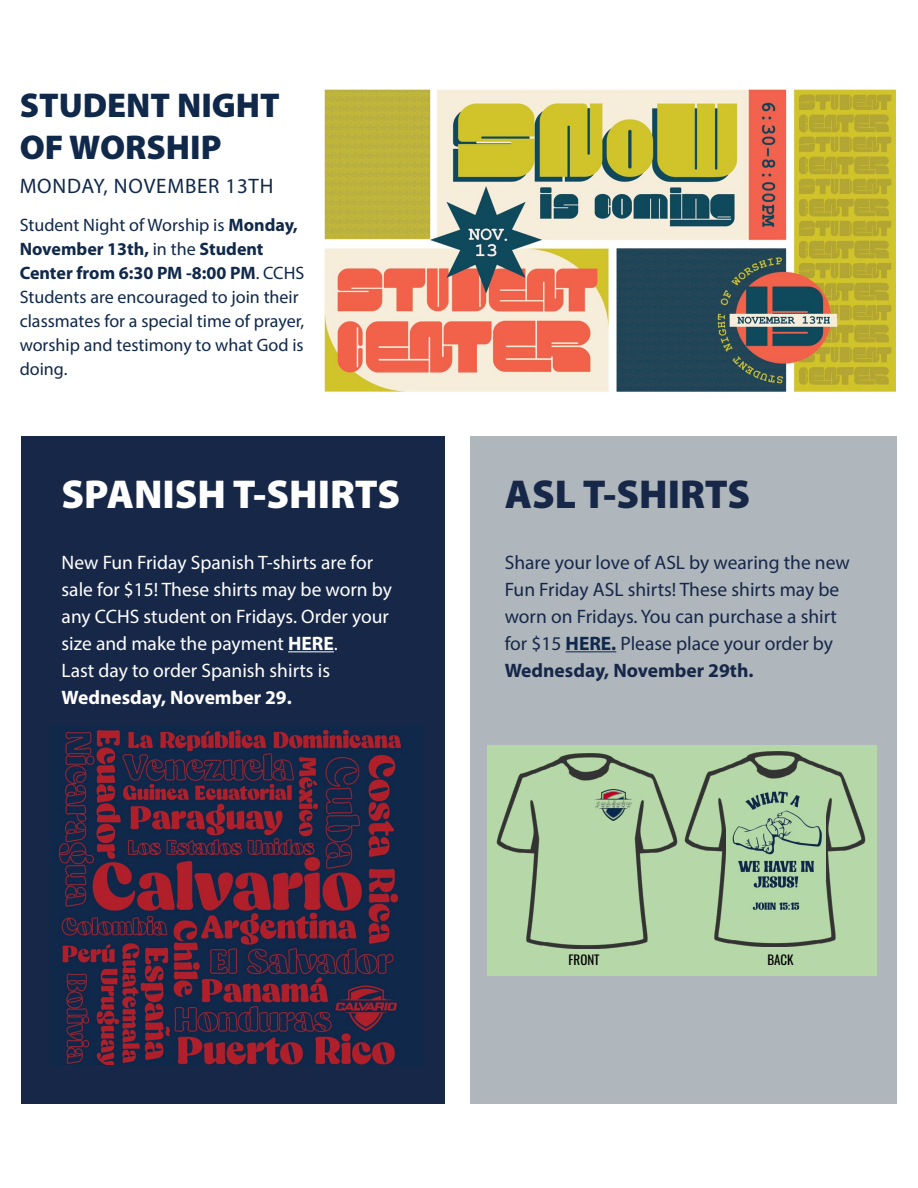
<style>
.page{position:relative;width:918px;height:1188px;background:#fff}
.page>*{position:absolute;margin:0;border:0;box-sizing:border-box;transform-origin:0 0}
.t1{font:900 40.5px "Myriad Pro";color:#fff}
.t2{font:900 40.5px "Myriad Pro";color:#172748}
.t3{font:900 34.5px/42px "Myriad Pro";color:#10284a}
.t4{font:21px "Myriad Variable Concept";letter-spacing:.035em;color:#10284a}
.t5{font:19.5px/27px "Myriad Pro";color:#172748}
.t6{font:19.5px/27px "Myriad Pro";color:#fff}
.t7{font:700 19.5px "Myriad Pro";color:#fff}
.t8{font:18px/24px "Myriad Pro";color:#10284a}
.t9{font:13.05px "Oswald";color:#000}
.s1{font-weight:700}
.s2{font-weight:700;color:#10284a}
</style>
<div class="page">
<img style="left:324px;top:89px;width:571px;height:302px">
<div style="left:21px;top:437px;width:424px;height:667px;background:#172748"></div>
<hr style="left:288px;top:651px;width:46px;height:1px;background:#fff">
<img style="left:58px;top:729px;width:346px;height:336px">
<div style="left:470px;top:437px;width:427px;height:667px;background:#afb7bd"></div>
<hr style="left:566px;top:651px;width:50px;height:1px;background:#10284a">
<div style="left:487px;top:745px;width:390px;height:231px;background:#b6d7a8"></div>
<img style="left:496px;top:754px;width:181px;height:195px">
<img style="left:595px;top:790px;width:37px;height:31px">
<img style="left:677px;top:751px;width:189px;height:196px">
<img style="left:823px;top:801px;width:2px;height:78px">
<img style="left:727px;top:784px;width:96px;height:132px">
<h2 class="t3" style="left:20px;top:83px;width:262px">STUDENT NIGHT<br>OF WORSHIP</h2>
<p class="t4" style="left:20px;top:174px;width:255px">MONDAY, NOVEMBER 13TH</p>
<p class="t8" style="left:20px;top:213px;width:286px">Student Night of Worship is <span class="s1">Monday,<br>November 13th,</span> in the <span class="s1">Student<br>Center from 6:30 PM -8:00 PM</span>. CCHS<br>Students are encouraged to join their classmates for a special time of prayer, worship and testimony to what God is doing.</p>
<h1 class="t1" style="left:62px;top:467px;width:340px">SPANISH T-SHIRTS</h1>
<p class="t6" style="left:62px;top:549px;width:332px">New Fun Friday Spanish T-shirts are for sale for $15! These shirts may be worn by any CCHS student on Fridays. Order your size and make the payment <span class="s1">HERE</span>.<br>Last day to order Spanish shirts is</p>
<p class="t7" style="left:62px;top:685px;width:232px">Wednesday, November 29.</p>
<h1 class="t2" style="left:505px;top:467px;width:247px">ASL T-SHIRTS</h1>
<p class="t5" style="left:505px;top:549px;width:347px">Share your love of ASL by wearing the new Fun Friday ASL shirts! These shirts may be worn on Fridays. You can purchase a shirt for $15 <span class="s2">HERE.</span> Please place your order by <span class="s1">Wednesday, November 29th.</span></p>
<p class="t9" style="left:569px;top:948px;width:33px">FRONT</p>
<p class="t9" style="left:767px;top:948px;width:28px">BACK</p>
</div>
